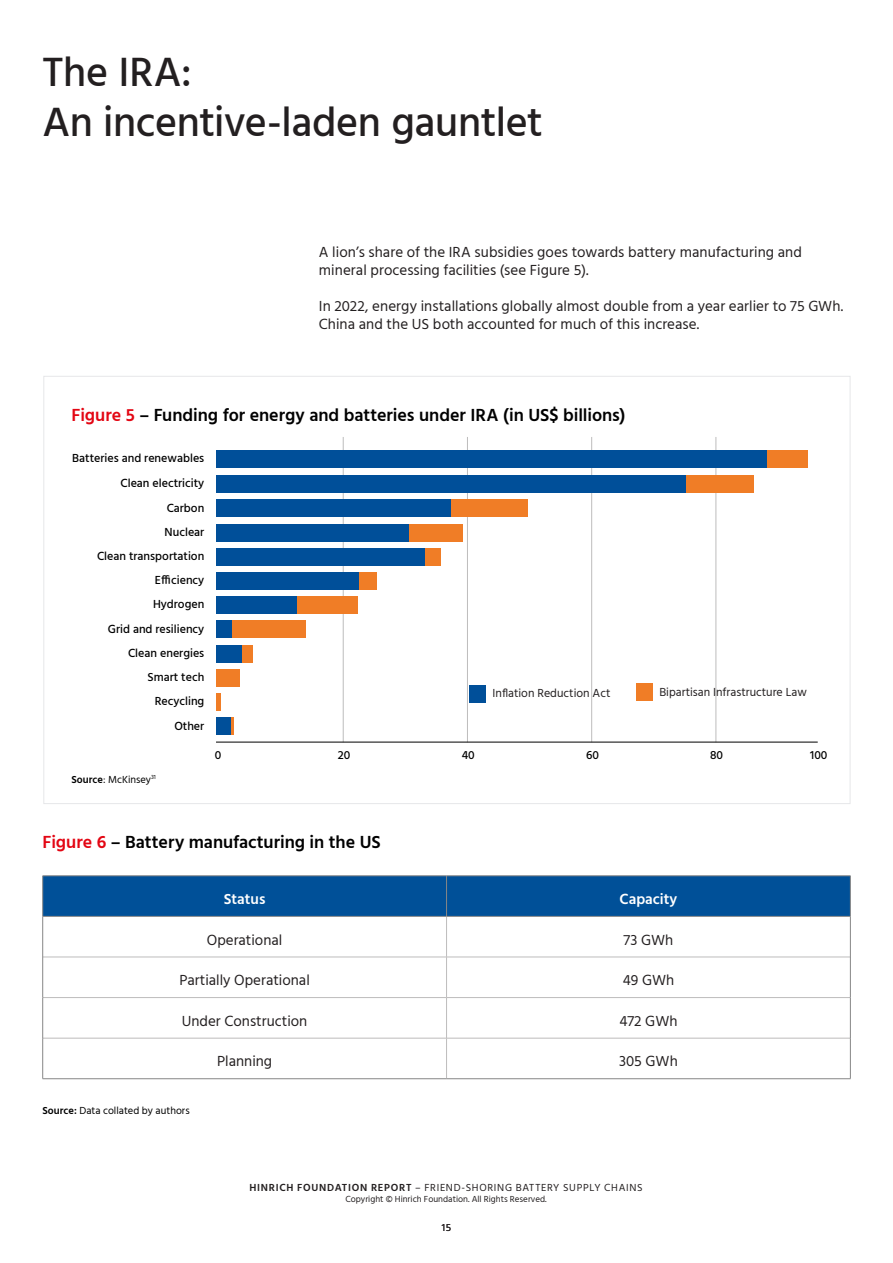
<style>
.page{position:relative;width:893px;height:1263px;background:#fff}
.page>*{position:absolute;margin:0;border:0;box-sizing:border-box;transform-origin:0 0}
.H1_-_headline_Black{font:500 42px/50.4px "Hind";letter-spacing:-.01em;color:#231f20}
.t1{font:600 18px "Hind";color:#000}
.t2{font:15px/18px "Hind";color:#231f20}
.t3{font:600 15px "Hind";color:#fff}
.t4{font:500 12px "Hind";color:#000}
.t5{font:12px "Hind";color:#231f20}
.t6{font:10.5px "Hind";letter-spacing:.065em;color:#231f20}
.t7{font:10.5px "Hind";color:#000}
.t8{font:9px "Hind";color:#231f20}
.s1{color:#e30613}
.s2{font-weight:600}
</style>
<div class="page">
<div style="left:43px;top:376px;width:807px;height:428px;background:#fff;border:1px solid #e6e7e9"></div>
<hr style="left:216px;top:693px;width:4px;height:18px;background:#f07d26">
<hr style="left:716px;top:437px;width:1px;height:305px;background:#bdbcbc">
<hr style="left:591px;top:437px;width:1px;height:305px;background:#bdbcbc">
<hr style="left:467px;top:437px;width:1px;height:305px;background:#bdbcbc">
<hr style="left:343px;top:437px;width:1px;height:305px;background:#bdbcbc">
<div style="left:216px;top:450px;width:551px;height:18px;background:#004f99"></div>
<div style="left:767px;top:450px;width:40px;height:18px;background:#f07d26"></div>
<div style="left:216px;top:475px;width:470px;height:18px;background:#004f99"></div>
<div style="left:216px;top:499px;width:235px;height:18px;background:#004f99"></div>
<div style="left:686px;top:475px;width:67px;height:18px;background:#f07d26"></div>
<div style="left:451px;top:499px;width:76px;height:18px;background:#f07d26"></div>
<div style="left:216px;top:524px;width:193px;height:18px;background:#004f99"></div>
<div style="left:409px;top:524px;width:54px;height:18px;background:#f07d26"></div>
<div style="left:216px;top:548px;width:209px;height:18px;background:#004f99"></div>
<div style="left:425px;top:548px;width:16px;height:18px;background:#f07d26"></div>
<div style="left:216px;top:572px;width:143px;height:18px;background:#004f99"></div>
<div style="left:359px;top:572px;width:18px;height:18px;background:#f07d26"></div>
<div style="left:216px;top:596px;width:82px;height:18px;background:#004f99"></div>
<div style="left:298px;top:596px;width:60px;height:18px;background:#f07d26"></div>
<div style="left:216px;top:620px;width:16px;height:18px;background:#004f99"></div>
<div style="left:216px;top:644px;width:26px;height:18px;background:#004f99"></div>
<div style="left:232px;top:620px;width:74px;height:18px;background:#f07d26"></div>
<div style="left:242px;top:644px;width:11px;height:18px;background:#f07d26"></div>
<div style="left:216px;top:717px;width:16px;height:18px;background:#004f99"></div>
<svg style="left:232px;top:717px;width:2px;height:18px"></svg>
<div style="left:216px;top:669px;width:24px;height:18px;background:#f07d26"></div>
<hr style="left:216px;top:742px;width:602px;height:1px;background:#000">
<div style="left:469px;top:685px;width:16px;height:17px;background:#004f99"></div>
<div style="left:636px;top:684px;width:16px;height:17px;background:#f07d26"></div>
<div style="left:43px;top:876px;width:807px;height:40px;background:#005098"></div>
<svg style="left:43px;top:917px;width:807px;height:161px"></svg>
<hr style="left:43px;top:875px;width:404px;height:1px;background:#878787">
<hr style="left:42px;top:876px;width:1px;height:40px;background:#878787">
<hr style="left:447px;top:875px;width:404px;height:1px;background:#878787">
<hr style="left:446px;top:876px;width:1px;height:40px;background:#878787">
<hr style="left:850px;top:876px;width:1px;height:40px;background:#878787">
<hr style="left:446px;top:916px;width:1px;height:41px;background:#bdbcbc">
<hr style="left:43px;top:957px;width:404px;height:1px;background:#bdbcbc">
<hr style="left:447px;top:957px;width:403px;height:1px;background:#bdbcbc">
<hr style="left:446px;top:957px;width:1px;height:40px;background:#bdbcbc">
<hr style="left:43px;top:997px;width:404px;height:1px;background:#bdbcbc">
<hr style="left:447px;top:997px;width:403px;height:1px;background:#bdbcbc">
<hr style="left:446px;top:998px;width:1px;height:40px;background:#bdbcbc">
<hr style="left:43px;top:1038px;width:404px;height:1px;background:#bdbcbc">
<hr style="left:447px;top:1038px;width:403px;height:1px;background:#bdbcbc">
<hr style="left:446px;top:1038px;width:1px;height:40px;background:#bdbcbc">
<hr style="left:43px;top:916px;width:404px;height:1px;background:#878787">
<hr style="left:42px;top:916px;width:1px;height:41px;background:#878787">
<hr style="left:447px;top:916px;width:404px;height:1px;background:#878787">
<hr style="left:850px;top:916px;width:1px;height:41px;background:#878787">
<hr style="left:42px;top:957px;width:1px;height:40px;background:#878787">
<hr style="left:850px;top:957px;width:1px;height:40px;background:#878787">
<hr style="left:42px;top:997px;width:1px;height:41px;background:#878787">
<hr style="left:850px;top:997px;width:1px;height:41px;background:#878787">
<hr style="left:42px;top:1038px;width:1px;height:40px;background:#878787">
<hr style="left:850px;top:1038px;width:1px;height:40px;background:#878787">
<hr style="left:43px;top:1078px;width:404px;height:1px;background:#878787">
<hr style="left:447px;top:1078px;width:404px;height:1px;background:#878787">
<p class="H1_-_headline_Black" style="left:43px;top:49px;width:502px">The IRA:<br>An incentive-laden gauntlet</p>
<p class="t2" style="left:319px;top:244px;width:485px">A lion’s share of the IRA subsidies goes towards battery manufacturing and mineral processing facilities (see Figure 5).</p>
<p class="t2" style="left:319px;top:298px;width:526px">In 2022, energy installations globally almost double from a year earlier to 75 GWh.<br>China and the US both accounted for much of this increase.</p>
<p class="t1" style="left:72px;top:403px;width:555px"><span class="s1">Figure 5</span> – Funding for energy and batteries under IRA (in US$ billions)</p>
<p class="t4" style="left:72px;top:450px;width:134px">Batteries and renewables</p>
<p class="t4" style="left:120px;top:474px;width:85px">Clean electricity</p>
<p class="t4" style="left:167px;top:500px;width:39px">Carbon</p>
<p class="t4" style="left:165px;top:523px;width:41px">Nuclear</p>
<p class="t4" style="left:97px;top:547px;width:109px">Clean transportation</p>
<p class="t4" style="left:155px;top:571px;width:51px">Efficiency</p>
<p class="t4" style="left:153px;top:596px;width:53px">Hydrogen</p>
<p class="t4" style="left:128px;top:645px;width:78px">Clean energies</p>
<p class="t4" style="left:148px;top:669px;width:58px">Smart tech</p>
<p class="t4" style="left:155px;top:693px;width:51px">Recycling</p>
<p class="t4" style="left:174px;top:718px;width:31px">Other</p>
<p class="t4" style="left:108px;top:621px;width:98px">Grid and resiliency</p>
<p class="t7" style="left:72px;top:772px;width:86px"><span class="s2">Source</span>: McKinsey<sup>31</sup></p>
<p class="t5" style="left:493px;top:685px;width:119px">Inflation Reduction Act</p>
<p class="t5" style="left:659px;top:684px;width:149px">Bipartisan Infrastructure Law</p>
<p class="t4" style="left:215px;top:746px;width:8px">0</p>
<p class="t4" style="left:338px;top:746px;width:14px">20</p>
<p class="t4" style="left:462px;top:746px;width:15px">40</p>
<p class="t4" style="left:586px;top:746px;width:14px">60</p>
<p class="t4" style="left:710px;top:746px;width:14px">80</p>
<p class="t4" style="left:810px;top:746px;width:19px">100</p>
<p class="t1" style="left:43px;top:830px;width:340px"><span class="s1">Figure 6</span> – Battery manufacturing in the US</p>
<p class="t3" style="left:224px;top:888px;width:43px">Status</p>
<p class="t3" style="left:620px;top:888px;width:59px">Capacity</p>
<p class="t2" style="left:207px;top:931px;width:77px">Operational</p>
<p class="t2" style="left:624px;top:931px;width:51px">73 GWh</p>
<p class="t2" style="left:179px;top:972px;width:132px">Partially Operational</p>
<p class="t2" style="left:623px;top:972px;width:53px">49 GWh</p>
<p class="t2" style="left:182px;top:1012px;width:127px">Under Construction</p>
<p class="t2" style="left:619px;top:1012px;width:60px">472 GWh</p>
<p class="t2" style="left:217px;top:1053px;width:57px">Planning</p>
<p class="t2" style="left:619px;top:1053px;width:60px">305 GWh</p>
<p class="t7" style="left:43px;top:1104px;width:149px"><span class="s2">Source:</span> Data collated by authors</p>
<p class="t6" style="left:249px;top:1181px;width:395px"><span class="s2">HINRICH FOUNDATION REPORT</span> – FRIEND-SHORING BATTERY SUPPLY CHAINS</p>
<p class="t8" style="left:345px;top:1193px;width:203px">Copyright © Hinrich Foundation. All Rights Reserved.</p>
<p class="t6" style="left:442px;top:1220px;width:11px">15</p>
</div>
